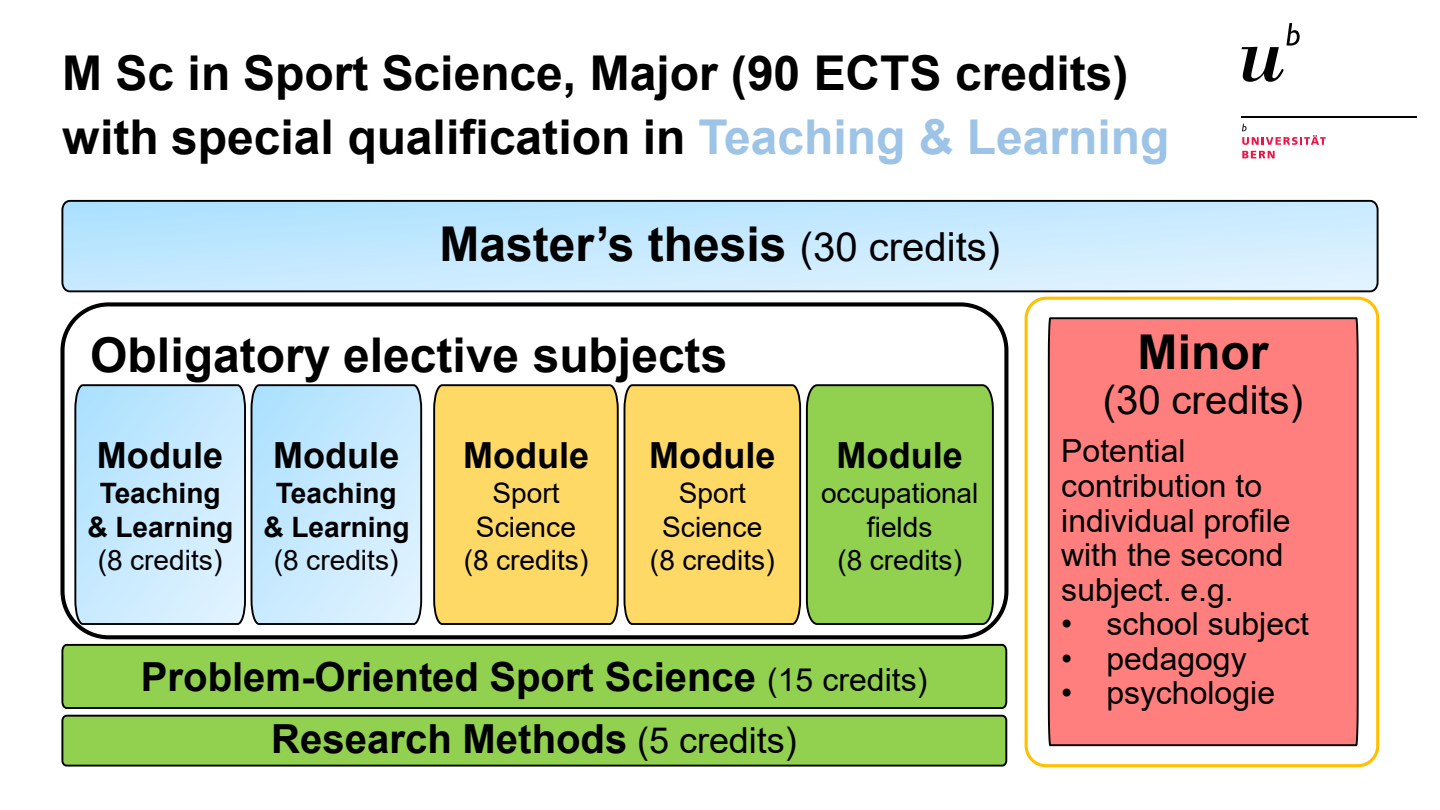
<style>
.page{position:relative;width:1440px;height:810px;background:#fff}
.page>*{position:absolute;margin:0;border:0;box-sizing:border-box;transform-origin:0 0}
.t1{font:700 48px "Arial";color:#000}
.t2{font:700 40px "Arial";color:#000}
.t3{font:40px "Arial";color:#000}
.t4{font:700 36px "Arial";color:#000}
.t5{font:32px/34.6px "Arial";color:#000}
.t6{font:28px/33.6px "Arial";color:#000;text-align:center}
.t7{font:700 28px/33.6px "Arial";color:#000;text-align:center}
.s1{color:#9dc3e6}
.s2{font-weight:400;font-size:40px}
.s3{font-weight:400;font-size:36px}
.s4{font-weight:400;font-size:32px}
</style>
<div class="page">
<svg style="left:1242px;top:23px;width:58px;height:59px"></svg>
<svg style="left:1242px;top:116px;width:175px;height:2px"></svg>
<svg style="left:1242px;top:124px;width:84px;height:21px"></svg>
<svg style="left:1242px;top:151px;width:33px;height:7px"></svg>
<svg style="left:61px;top:199px;width:1318px;height:94px;background:#c0e0f4"></svg>
<div style="left:1025px;top:297px;width:354px;height:470px;border:3px solid #ffc000;border-radius:20px"></div>
<div style="left:60px;top:302px;width:948px;height:337px;border:4px solid #000;border-radius:46px"></div>
<div style="left:1047px;top:317px;width:312px;height:430px;background:#ff7f7f"></div>
<svg style="left:61px;top:714px;width:947px;height:53px;background:#89c14d"></svg>
<svg style="left:61px;top:643px;width:947px;height:66px;background:#8ac34d"></svg>
<svg style="left:73px;top:384px;width:350px;height:242px;background:#c6e6fa"></svg>
<svg style="left:433px;top:384px;width:562px;height:242px;background:#d3cf5f"></svg>
<p class="t1" style="left:62px;top:39px;width:1068px">M Sc in Sport Science, Major (90 ECTS credits)</p>
<p class="t1" style="left:62px;top:104px;width:1109px">with special qualification in <span class="s1">Teaching &amp; Learning</span></p>
<p class="t1" style="left:440px;top:211px;width:562px">Master’s thesis <span class="s2">(30 credits)</span></p>
<p class="t1" style="left:90px;top:321px;width:639px">Obligatory elective subjects</p>
<p class="t1" style="left:1138px;top:318px;width:132px">Minor</p>
<p class="t3" style="left:1103px;top:372px;width:202px">(30 credits)</p>
<p class="t5" style="left:1061px;top:434px;width:231px">Potential contribution to individual profile with the second subject. e.g.</p>
<p class="t5" style="left:1061px;top:607px;width:249px">• school subject</p>
<p class="t5" style="left:1061px;top:641px;width:187px">• pedagogy</p>
<p class="t5" style="left:1061px;top:676px;width:215px">• psychologie</p>
<p class="t2" style="left:271px;top:711px;width:527px">Research Methods <span class="s3">(5 credits)</span></p>
<p class="t4" style="left:273px;top:430px;width:128px">Module</p>
<p class="t7" style="left:264px;top:477px;width:148px">Teaching &amp; Learning</p>
<p class="t6" style="left:274px;top:543px;width:126px">(8 credits)</p>
<p class="t4" style="left:463px;top:430px;width:128px">Module</p>
<p class="t6" style="left:464px;top:476px;width:126px">Sport<br>Science (8 credits)</p>
<p class="t4" style="left:649px;top:430px;width:128px">Module</p>
<p class="t6" style="left:650px;top:476px;width:126px">Sport<br>Science (8 credits)</p>
<p class="t4" style="left:837px;top:430px;width:128px">Module</p>
<p class="t6" style="left:821px;top:476px;width:159px">occupational fields</p>
<p class="t6" style="left:837px;top:543px;width:126px">(8 credits)</p>
<p class="t4" style="left:97px;top:430px;width:128px">Module</p>
<p class="t7" style="left:87px;top:477px;width:148px">Teaching &amp; Learning</p>
<p class="t6" style="left:98px;top:543px;width:126px">(8 credits)</p>
<p class="t2" style="left:141px;top:649px;width:788px">Problem-Oriented Sport Science <span class="s4">(15 credits)</span></p>
</div>
